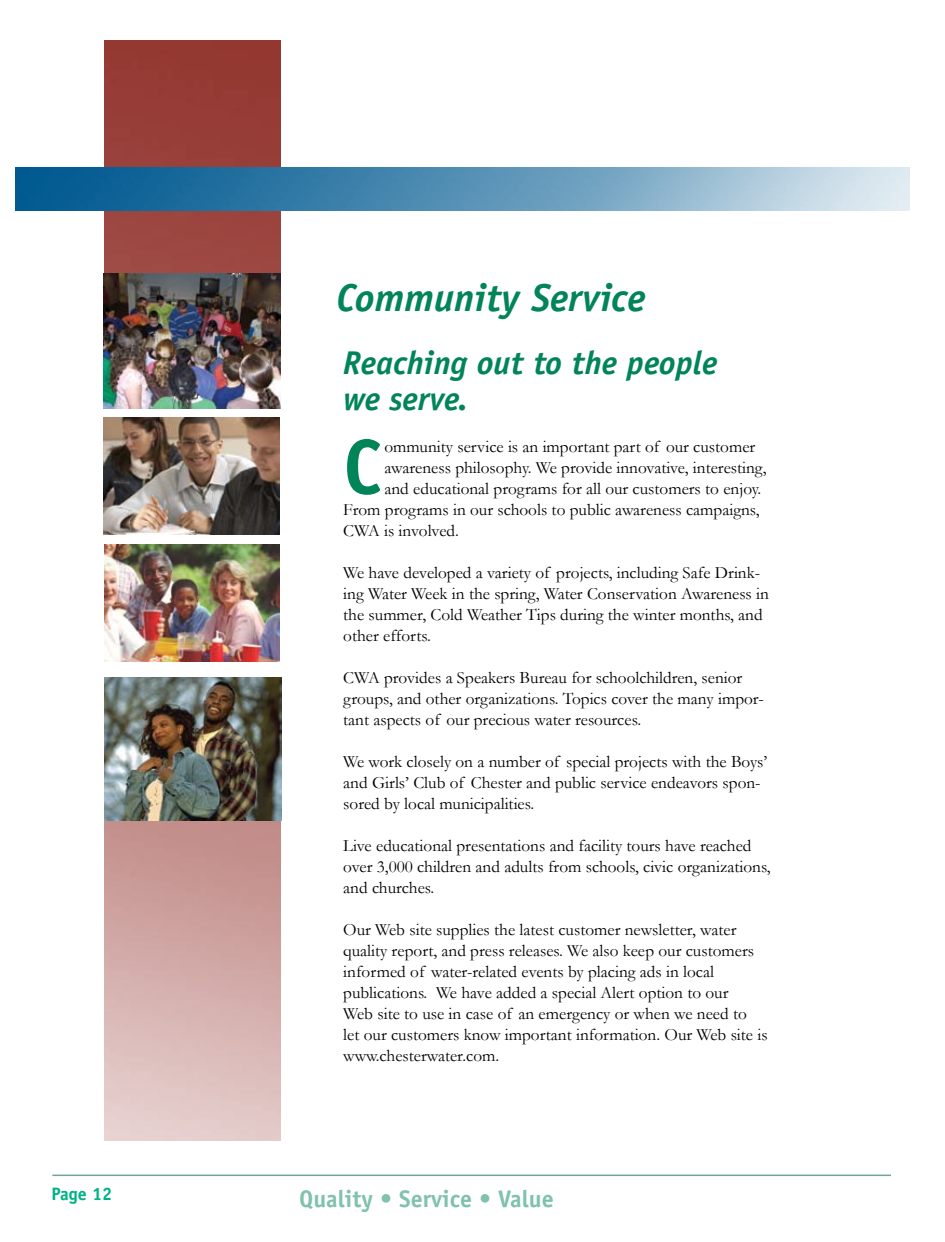
<style>
.page{position:relative;width:945px;height:1242px;background:#fff}
.page>*{position:absolute;margin:0;border:0;box-sizing:border-box;transform-origin:0 0}
.t1{font:700 77.7px "Officina Sans";color:#008458}
.t2{font:italic 700 39px "Officina Sans";color:#008458}
.t3{font:italic 700 33px/36px "Officina Sans";color:#008458}
.t4{font:700 24px "Officina Sans";color:#80c2ab}
.t5{font:700 18px "Officina Sans";color:#00b287}
.t6{font:17.25px/21px "Garamond";color:#000}
</style>
<div class="page">
<hr style="left:52px;top:1175px;width:839px;height:1px;background:#71a496">
<img style="left:104px;top:40px;width:176px;height:1101px">
<div style="left:104px;top:294px;width:182px;height:452px;background:#fff"></div>
<img style="left:16px;top:167px;width:894px;height:44px">
<img style="left:103px;top:273px;width:177px;height:135px">
<img style="left:104px;top:418px;width:176px;height:117px">
<img style="left:104px;top:544px;width:176px;height:118px">
<img style="left:105px;top:678px;width:176px;height:142px">
<p class="t5" style="left:51px;top:1183px;width:62px">Page 12</p>
<h2 class="t2" style="left:337px;top:274px;width:311px">Community Service</h2>
<h3 class="t3" style="left:343px;top:344px;width:376px">Reaching out to the people we serve.</h3>
<h1 class="t1" style="left:343px;top:419px;width:40px">C</h1>
<p class="t6" style="left:384px;top:435px;width:372px">ommunity service is an important part of our customer</p>
<p class="t6" style="left:384px;top:456px;width:384px">awareness philosophy. We provide innovative, interesting,</p>
<p class="t6" style="left:384px;top:477px;width:378px">and educational programs for all our customers to enjoy.</p>
<p class="t6" style="left:343px;top:498px;width:418px">From programs in our schools to public awareness campaigns,</p>
<p class="t6" style="left:343px;top:519px;width:117px">CWA is involved.</p>
<p class="t6" style="left:343px;top:561px;width:427px">We have developed a variety of projects, including Safe Drink&shy;ing Water Week in the spring, Water Conservation Awareness in the summer, Cold Weather Tips during the winter months, and other efforts.</p>
<p class="t6" style="left:343px;top:666px;width:422px">CWA provides a Speakers Bureau for schoolchildren, senior groups, and other organizations. Topics cover the many impor&shy;tant aspects of our precious water resources.</p>
<p class="t6" style="left:343px;top:750px;width:426px">We work closely on a number of special projects with the Boys’ and Girls’ Club of Chester and public service endeavors spon&shy;sored by local municipalities.</p>
<p class="t6" style="left:343px;top:834px;width:429px">Live educational presentations and facility tours have reached over 3,000 children and adults from schools, civic organizations, and churches.</p>
<p class="t6" style="left:343px;top:918px;width:426px">Our Web site supplies the latest customer newsletter, water quality report, and press releases. We also keep our customers informed of water-related events by placing ads in local publications. We have added a special Alert option to our<br>Web site to use in case of an emergency or when we need to<br>let our customers know important information. Our Web site is www.chesterwater.com.</p>
<h3 class="t4" style="left:299px;top:1184px;width:256px">Quality • Service • Value</h3>
</div>
